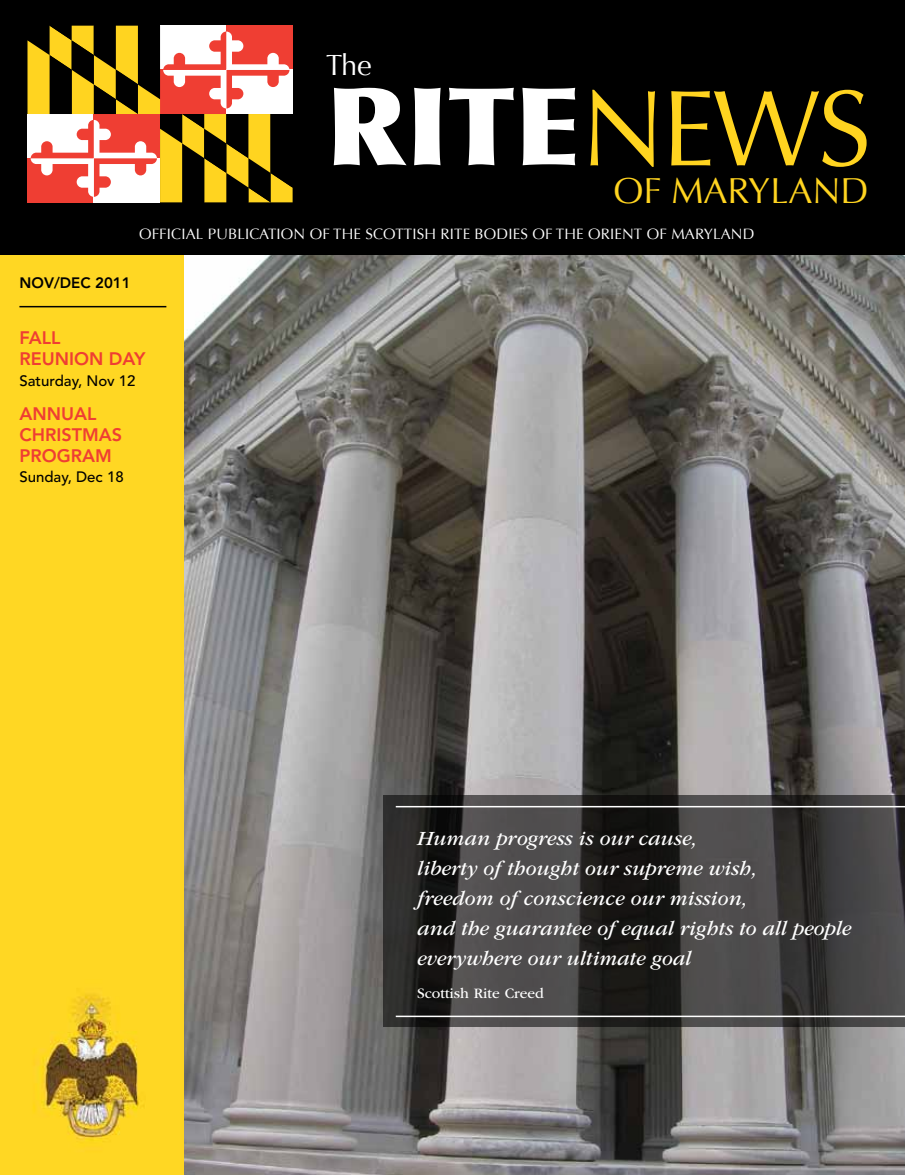
<style>
.page{position:relative;width:905px;height:1175px;background:#fff}
.page>*{position:absolute;margin:0;border:0;box-sizing:border-box;transform-origin:0 0}
.t1{font:900 108.15px "Optima";color:#fff}
.t2{font:36px "Optima";color:#ffd420}
.t3{font:29.1px "Optima";color:#fff}
.t4{font:italic 21px/30px "ITC Garamond Std";color:#fff}
.t5{font:800 18px/20.9px "Avenir LT Std";color:#ef3e33}
.t6{font:15px "Optima";letter-spacing:.01em;color:#fff}
.t7{font:500 15px "Avenir LT Std";color:#000}
.t8{font:15px "ITC Garamond Std";color:#fff}
.t9{font:800 15px "Avenir LT Std";color:#000}
.s1{font-weight:400;color:#ffd420}
</style>
<div class="page">
<img style="left:184px;top:255px;width:720px;height:919px">
<svg style="left:383px;top:795px;width:521px;height:231px;background:#3a3838"></svg>
<hr style="left:396px;top:806px;width:508px;height:1px;background:#fff">
<hr style="left:396px;top:1015px;width:508px;height:2px;background:#fff">
<div style="left:0;top:255px;width:184px;height:919px;background:#ffd723"></div>
<hr style="left:19px;top:306px;width:147px;height:1px;background:#000">
<div style="left:0;top:0;width:904px;height:255px;background:#000"></div>
<svg style="left:27px;top:26px;width:265px;height:176px"></svg>
<h3 class="t3" style="left:326px;top:48px;width:47px">THE</h3>
<h1 class="t1" style="left:326px;top:61px;width:547px">RITE<span class="s1">NEWS</span></h1>
<h2 class="t2" style="left:613px;top:170px;width:257px">OF MARYLAND</h2>
<p class="t6" style="left:139px;top:225px;width:617px">OFFICIAL PUBLICATION OF THE SCOTTISH RITE BODIES OF THE ORIENT OF MARYLAND</p>
<p class="t9" style="left:20px;top:274px;width:113px">NOV/DEC 2011</p>
<p class="t5" style="left:19px;top:327px;width:127px">FALL<br>REUN ION DAY</p>
<p class="t7" style="left:19px;top:372px;width:118px">Saturday, Nov 12</p>
<p class="t5" style="left:19px;top:403px;width:15px">ANN</p>
<p class="t5" style="left:19px;top:403px;width:104px;text-indent:42px">UAL<br>CHRISTMAS<br>PROGRAM</p>
<p class="t7" style="left:19px;top:468px;width:106px">Sunday, Dec 18</p>
<p class="t4" style="left:417px;top:823px;width:435px">Human progress is our cause,<br>liberty of thought our supreme wish,<br>freedom of conscience our mission,<br>and the guarantee of equal rights to all people everywhere our ultimate goal</p>
<p class="t8" style="left:417px;top:984px;width:128px">Scottish Rite Creed</p>
</div>
